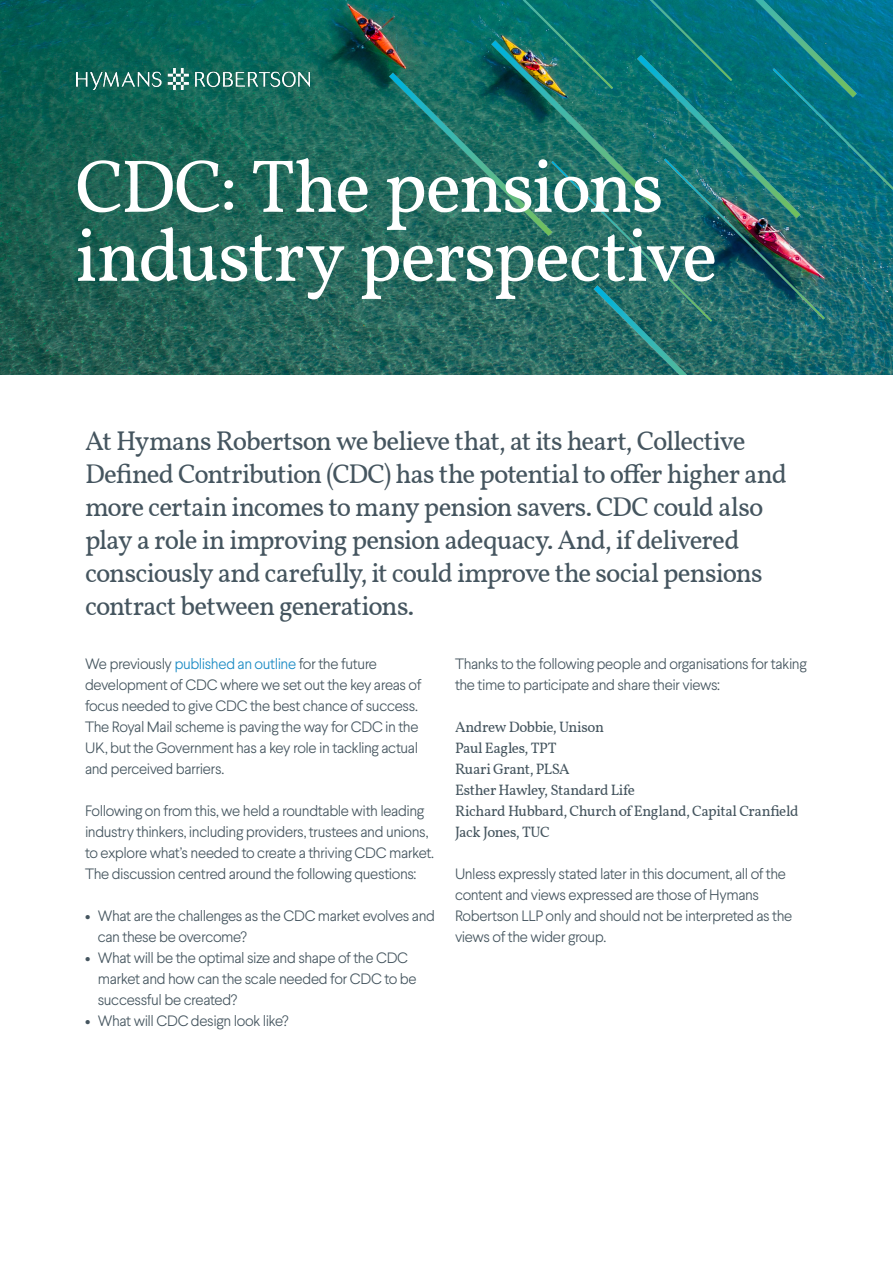
<style>
.page{position:relative;width:893px;height:1263px;background:#fff}
.page>*{position:absolute;margin:0;border:0;box-sizing:border-box;transform-origin:0 0}
.Front_Page_Title{font:75px/69px "Vollkorn";letter-spacing:-.02em;color:#fff}
.smaller_heading{font:27px/33px "Vollkorn";letter-spacing:-.035em;color:#45555f}
.body_copy{font:300 15px/21px "Larsseit";letter-spacing:-.03em;color:#45555f}
.Name{font:15px "Vollkorn";letter-spacing:-.025em;color:#45555f}
.s1{color:#198ac4}
</style>
<div class="page">
<img style="left:0;top:0;width:124px;height:374px">
<img style="left:124px;top:0;width:769px;height:374px">
<img style="left:77px;top:68px;width:233px;height:22px">
<p class="Front_Page_Title" style="left:75px;top:147px;width:644px">CDC: The pensions industry perspective</p>
<p class="smaller_heading" style="left:85px;top:423px;width:703px">At Hymans Robertson we believe that, at its heart, Collective Defined Contribution (CDC) has the potential to offer higher and more certain incomes to many pension savers. CDC could also play a role in improving pension adequacy. And, if delivered consciously and carefully, it could improve the social pensions contract between generations.</p>
<p class="body_copy" style="left:85px;top:653px;width:338px">We previously <span class="s1">published an outline</span> for the future development of CDC where we set out the key areas of focus needed to give CDC the best chance of success.<br>The Royal Mail scheme is paving the way for CDC in the UK, but the Government has a key role in tackling actual and perceived barriers.</p>
<p class="body_copy" style="left:85px;top:800px;width:351px">Following on from this, we held a roundtable with leading industry thinkers, including providers, trustees and unions, to explore what’s needed to create a thriving CDC market.<br>The discussion centred around the following questions:</p>
<p class="body_copy" style="left:98px;top:905px;width:339px;text-indent:-13px">• What are the challenges as the CDC market evolves and can these be overcome?</p>
<p class="body_copy" style="left:98px;top:947px;width:320px;text-indent:-13px">• What will be the optimal size and shape of the CDC market and how can the scale needed for CDC to be successful be created?</p>
<p class="body_copy" style="left:85px;top:1010px;width:205px">• What will CDC design look like?</p>
<p class="body_copy" style="left:455px;top:653px;width:353px">Thanks to the following people and organisations for taking the time to participate and share their views:</p>
<p class="Name" style="left:455px;top:716px;width:151px">Andrew Dobbie, Unison</p>
<p class="Name" style="left:455px;top:737px;width:103px">Paul Eagles, TPT</p>
<p class="Name" style="left:455px;top:758px;width:116px">Ruari Grant, PLSA</p>
<p class="Name" style="left:455px;top:779px;width:181px">Esther Hawley, Standard Life</p>
<p class="Name" style="left:455px;top:800px;width:345px">Richard Hubbard, Church of England, Capital Cranfield</p>
<p class="Name" style="left:455px;top:821px;width:96px">Jack Jones, TUC</p>
<p class="body_copy" style="left:455px;top:863px;width:339px">Unless expressly stated later in this document, all of the content and views expressed are those of Hymans Robertson LLP only and should not be interpreted as the views of the wider group.</p>
</div>
